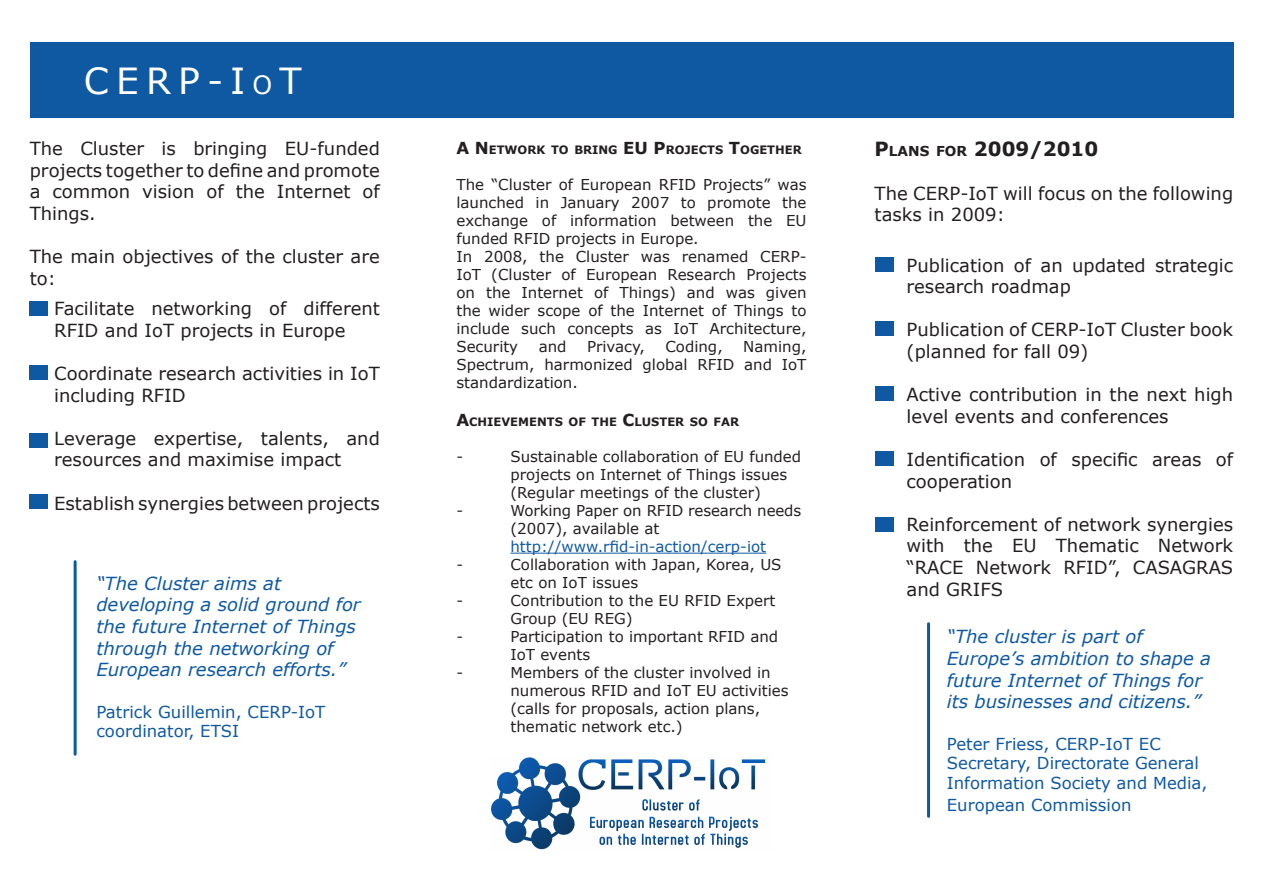
<style>
.page{position:relative;width:1263px;height:893px;background:#fff}
.page>*{position:absolute;margin:0;border:0;box-sizing:border-box;transform-origin:0 0}
.t1{font:36px "Verdana";color:#fff}
.t2{font:700 19.5px "Verdana";color:#231f20}
.t3{font:18px/21.6px "Verdana";color:#231f20}
.t4{font:italic 18px/21.6px "Verdana";color:#0f59a2}
.t5{font:16.5px/19.8px "Verdana";color:#0f59a2}
.t6{font:15px/18px "Verdana";color:#231f20}
.t7{font:15px "Verdana";color:#0f59a2}
.t8{font:700 11.55px "Verdana";color:#231f20}
.s1{font-size:25.2px}
.s2{font-size:16.5px}
.s3{font-size:13.65px}
</style>
<div class="page">
<div style="left:30px;top:43px;width:1203px;height:75px;background:#0f59a2"></div>
<div style="left:30px;top:301px;width:18px;height:15px;background:#0f59a2"></div>
<div style="left:30px;top:366px;width:18px;height:14px;background:#0f59a2"></div>
<div style="left:30px;top:434px;width:18px;height:14px;background:#0f59a2"></div>
<div style="left:30px;top:495px;width:18px;height:14px;background:#0f59a2"></div>
<div style="left:874px;top:258px;width:19px;height:14px;background:#0f59a2"></div>
<div style="left:874px;top:321px;width:19px;height:14px;background:#0f59a2"></div>
<div style="left:874px;top:387px;width:19px;height:14px;background:#0f59a2"></div>
<div style="left:874px;top:451px;width:19px;height:14px;background:#0f59a2"></div>
<div style="left:874px;top:518px;width:19px;height:14px;background:#0f59a2"></div>
<hr style="left:510px;top:553px;width:256px;height:1px;background:#0f59a2">
<hr style="left:927px;top:624px;width:3px;height:192px;background:#0f59a2">
<hr style="left:74px;top:562px;width:3px;height:192px;background:#0f59a2">
<img style="left:491px;top:757px;width:275px;height:93px">
<p class="t1" style="left:84px;top:58px;width:220px">CER P-I<span class="s1">o</span>T</p>
<p class="t3" style="left:30px;top:137px;width:352px;text-align:justify">The Cluster is bringing EU-funded projects together to define and promote a common vision of the Internet of Things.</p>
<p class="t3" style="left:30px;top:245px;width:352px">The main objectives of the cluster are to:</p>
<p class="t3" style="left:54px;top:297px;width:327px">Facilitate networking of different<br>RFID and IoT projects in Europe</p>
<p class="t3" style="left:54px;top:362px;width:327px">Coordinate research activities in IoT including RFID</p>
<p class="t3" style="left:54px;top:427px;width:327px">Leverage expertise, talents, and resources and maximise impact</p>
<p class="t3" style="left:54px;top:492px;width:327px">Establish synergies between projects</p>
<p class="t4" style="left:96px;top:572px;width:266px">“The Cluster aims at developing a solid ground for the future Internet of Things through the networking of<br>European research efforts.”</p>
<p class="t5" style="left:96px;top:701px;width:230px">Patrick Guillemin, CERP-IoT coordinator, ETSI</p>
<p class="t8" style="left:456px;top:142px;width:347px"><span class="s2">A N</span> ETWORK TO BRING <span class="s2">EU P</span>ROJECTS <span class="s2">T</span>OGETHER</p>
<p class="t6" style="left:456px;top:175px;width:352px;text-align:justify">The “Cluster of European RFID Projects” was launched in January 2007 to promote the exchange of information between the EU funded RFID projects in Europe.</p>
<p class="t6" style="left:456px;top:247px;width:352px;text-align:justify">In 2008, the Cluster was renamed CERP-IoT (Cluster of European Research Projects on the Internet of Things) and was given the wider scope of the Internet of Things to include such concepts as IoT Architecture, Security</p>
<p class="t6" style="left:539px;top:337px;width:29px">and</p>
<p class="t6" style="left:587px;top:337px;width:59px">Privacy,</p>
<p class="t6" style="left:665px;top:337px;width:59px">Coding,</p>
<p class="t6" style="left:456px;top:337px;width:352px;text-align:justify;text-indent:287px">Naming, Spectrum, harmonized global RFID and IoT standardization.</p>
<p class="t8" style="left:456px;top:414px;width:284px"><span class="s2">A</span>CHIEVEMENTS OF THE <span class="s2">C</span>LUSTER SO FAR</p>
<p class="t6" style="left:456px;top:447px;width:8px">-</p>
<p class="t6" style="left:510px;top:447px;width:292px">Sustainable collaboration of EU funded projects on Internet of Things issues (Regular meetings of the cluster)</p>
<p class="t6" style="left:456px;top:501px;width:8px">-</p>
<p class="t6" style="left:510px;top:501px;width:292px">Working Paper on RFID research needs (2007), available at</p>
<p class="t7" style="left:510px;top:537px;width:257px">http://www.rfid-in-action/cerp-iot</p>
<p class="t6" style="left:456px;top:555px;width:8px">-</p>
<p class="t6" style="left:510px;top:555px;width:273px">Collaboration with Japan, Korea, US etc on IoT issues</p>
<p class="t6" style="left:456px;top:591px;width:8px">-</p>
<p class="t6" style="left:510px;top:591px;width:267px">Contribution to the EU RFID Expert<br>Group (EU REG)</p>
<p class="t6" style="left:456px;top:627px;width:8px">-</p>
<p class="t6" style="left:510px;top:627px;width:269px">Participation to important RFID and<br>IoT events</p>
<p class="t6" style="left:456px;top:663px;width:8px">-</p>
<p class="t6" style="left:510px;top:663px;width:280px">Members of the cluster involved in numerous RFID and IoT EU activities (calls for proposals, action plans, thematic network etc.)</p>
<p class="t2" style="left:874px;top:137px;width:225px">P<span class="s3">LANS FOR</span> 2009/2010</p>
<p class="t3" style="left:874px;top:182px;width:360px">The CERP-IoT will focus on the following tasks in 2009:</p>
<p class="t3" style="left:906px;top:254px;width:328px">Publication of an updated strategic research roadmap</p>
<p class="t3" style="left:906px;top:318px;width:328px">Publication of CERP-IoT Cluster book (planned for fall 09)</p>
<p class="t3" style="left:906px;top:383px;width:328px">Active contribution in the next high level events and conferences</p>
<p class="t3" style="left:906px;top:448px;width:328px">Identification of specific areas of cooperation</p>
<p class="t3" style="left:906px;top:513px;width:328px;text-align:justify">Reinforcement of network synergies with the EU Thematic Network “RACE Network RFID”, CASAGRAS and GRIFS</p>
<p class="t4" style="left:947px;top:625px;width:266px">“The cluster is part of<br>Europe’s ambition to shape a future Internet of Things for its businesses and citizens.”</p>
<p class="t5" style="left:947px;top:733px;width:262px">Peter Friess, CERP-IoT EC<br>Secretary, Directorate General<br>Information Society and Media,</p>
<p class="t5" style="left:947px;top:794px;width:186px">European Commission</p>
</div>
